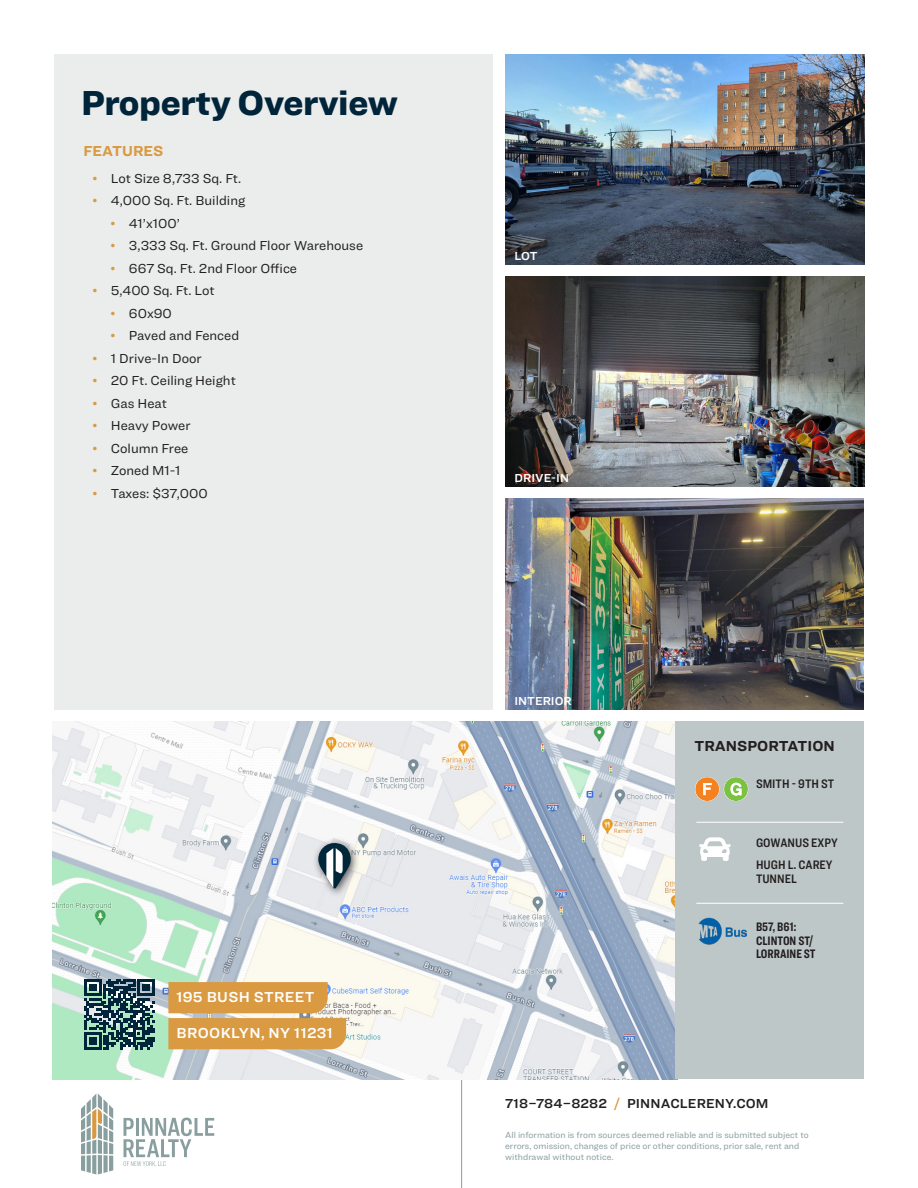
<style>
.page{position:relative;width:918px;height:1188px;background:#fff}
.page>*{position:absolute;margin:0;border:0;box-sizing:border-box;transform-origin:0 0}
.t1{font:900 36px "Ringside";letter-spacing:-.01em;color:#002439}
.Legend_Map__Locations_10pt_Semibold_Pape{font:600 15px "Ringside";letter-spacing:.025em;color:#fff}
.t2{font:700 15px "Ringside";color:#231f20}
.Features__Heading_10pt_Bold_Gold{font:700 15px "Ringside";color:#d99a41}
.t3{font:13.5px "Ringside";color:#231f20}
.t4{font:600 13.5px "Ringside";letter-spacing:.01em;color:#231f20}
.Features__Transportation_8_5pt{font:600 12.75px/13.5px "Ringside Condensed";color:#231f20}
.Stats_and_Figures_17pt_Compressed_Bold_b{font:700 12.75px/13.5px "Ringside Compressed";color:#231f20}
.Features__Photo_Captions_8pt_Semibold_Pa{font:600 12px "Ringside";color:#fff}
.t5{font:9px/10.8px "Ringside";color:#889d9e}
.s1{color:#d99a41}
</style>
<div class="page">
<hr style="left:461px;top:1080px;width:1px;height:45px;background:#889d9e">
<hr style="left:461px;top:1125px;width:1px;height:63px;background:#889d9e">
<svg style="left:124px;top:1118px;width:90px;height:49px"></svg>
<svg style="left:81px;top:1094px;width:32px;height:80px"></svg>
<div style="left:54px;top:54px;width:439px;height:656px;background:#eaedec"></div>
<img style="left:505px;top:54px;width:359px;height:211px">
<img style="left:505px;top:276px;width:359px;height:211px">
<img style="left:505px;top:499px;width:359px;height:211px">
<img style="left:53px;top:721px;width:622px;height:358px">
<div style="left:675px;top:721px;width:189px;height:358px;background:#bec7c7"></div>
<div style="left:312px;top:837px;width:48px;height:61px;background:#231f20;opacity:.75"></div>
<svg style="left:318px;top:843px;width:33px;height:46px"></svg>
<svg style="left:168px;top:982px;width:178px;height:67px"></svg>
<svg style="left:84px;top:979px;width:71px;height:70px"></svg>
<svg style="left:695px;top:777px;width:53px;height:24px"></svg>
<img style="left:698px;top:918px;width:49px;height:26px">
<svg style="left:699px;top:837px;width:32px;height:24px"></svg>
<hr style="left:696px;top:822px;width:147px;height:1px;background:#fff">
<hr style="left:696px;top:903px;width:147px;height:1px;background:#fff">
<p class="t1" style="left:81px;top:76px;width:319px">Property Overview</p>
<p class="Features__Heading_10pt_Bold_Gold" style="left:83px;top:139px;width:81px">FEATURES</p>
<p class="t3" style="left:92px;top:168px;width:150px"><span class="s1">•</span> Lot Size 8,733 Sq. Ft.</p>
<p class="t3" style="left:92px;top:191px;width:154px"><span class="s1">•</span> 4,000 Sq. Ft. Building</p>
<p class="t3" style="left:110px;top:213px;width:71px"><span class="s1">•</span> 41’x100’</p>
<p class="t3" style="left:110px;top:236px;width:254px"><span class="s1">•</span> 3,333 Sq. Ft. Ground Floor Warehouse</p>
<p class="t3" style="left:110px;top:258px;width:188px"><span class="s1">•</span> 667 Sq. Ft. 2nd Floor Office</p>
<p class="t3" style="left:92px;top:281px;width:124px"><span class="s1">•</span> 5,400 Sq. Ft. Lot</p>
<p class="t3" style="left:110px;top:303px;width:63px"><span class="s1">•</span> 60x90</p>
<p class="t3" style="left:110px;top:326px;width:130px"><span class="s1">•</span> Paved and Fenced</p>
<p class="t3" style="left:92px;top:348px;width:111px"><span class="s1">•</span> 1 Drive-In Door</p>
<p class="t3" style="left:92px;top:371px;width:145px"><span class="s1">•</span> 20 Ft. Ceiling Height</p>
<p class="t3" style="left:92px;top:393px;width:76px"><span class="s1">•</span> Gas Heat</p>
<p class="t3" style="left:92px;top:416px;width:100px"><span class="s1">•</span> Heavy Power</p>
<p class="t3" style="left:92px;top:438px;width:97px"><span class="s1">•</span> Column Free</p>
<p class="t3" style="left:92px;top:461px;width:90px"><span class="s1">•</span> Zoned M1-1</p>
<p class="t3" style="left:92px;top:483px;width:117px"><span class="s1">•</span> Taxes: $37,000</p>
<p class="Legend_Map__Locations_10pt_Semibold_Pape" style="left:177px;top:986px;width:52px">195 BUSH</p>
<p class="Legend_Map__Locations_10pt_Semibold_Pape" style="left:254px;top:986px;width:22px">STREET</p>
<p class="Legend_Map__Locations_10pt_Semibold_Pape" style="left:177px;top:1022px;width:158px">BROOKLYN, NY 11231</p>
<p class="Features__Photo_Captions_8pt_Semibold_Pa" style="left:514px;top:247px;width:25px">LOT</p>
<p class="Features__Photo_Captions_8pt_Semibold_Pa" style="left:514px;top:469px;width:56px">DRIVE-IN</p>
<p class="Features__Photo_Captions_8pt_Semibold_Pa" style="left:514px;top:692px;width:59px">INTERIOR</p>
<p class="t2" style="left:694px;top:735px;width:142px">TRANSPORTATION</p>
<p class="Features__Transportation_8_5pt" style="left:756px;top:776px;width:80px">SMITH - 9TH ST</p>
<p class="Features__Transportation_8_5pt" style="left:756px;top:835px;width:83px">GOWANUS EXPY</p>
<p class="Features__Transportation_8_5pt" style="left:756px;top:858px;width:78px">HUGH L. CAREY<br>TUNNEL</p>
<p class="Stats_and_Figures_17pt_Compressed_Bold_b" style="left:756px;top:920px;width:61px">B57, B61:<br>CLINTON ST/<br>LORRAINE ST</p>
<p class="t4" style="left:505px;top:1093px;width:265px">718–784–8282 <span class="s1">/</span> PINNACLERENY.COM</p>
<p class="t5" style="left:505px;top:1130px;width:305px">All information is from sources deemed reliable and is submitted subject to errors, omission, changes of price or other conditions, prior sale, rent and withdrawal without notice.</p>
</div>
